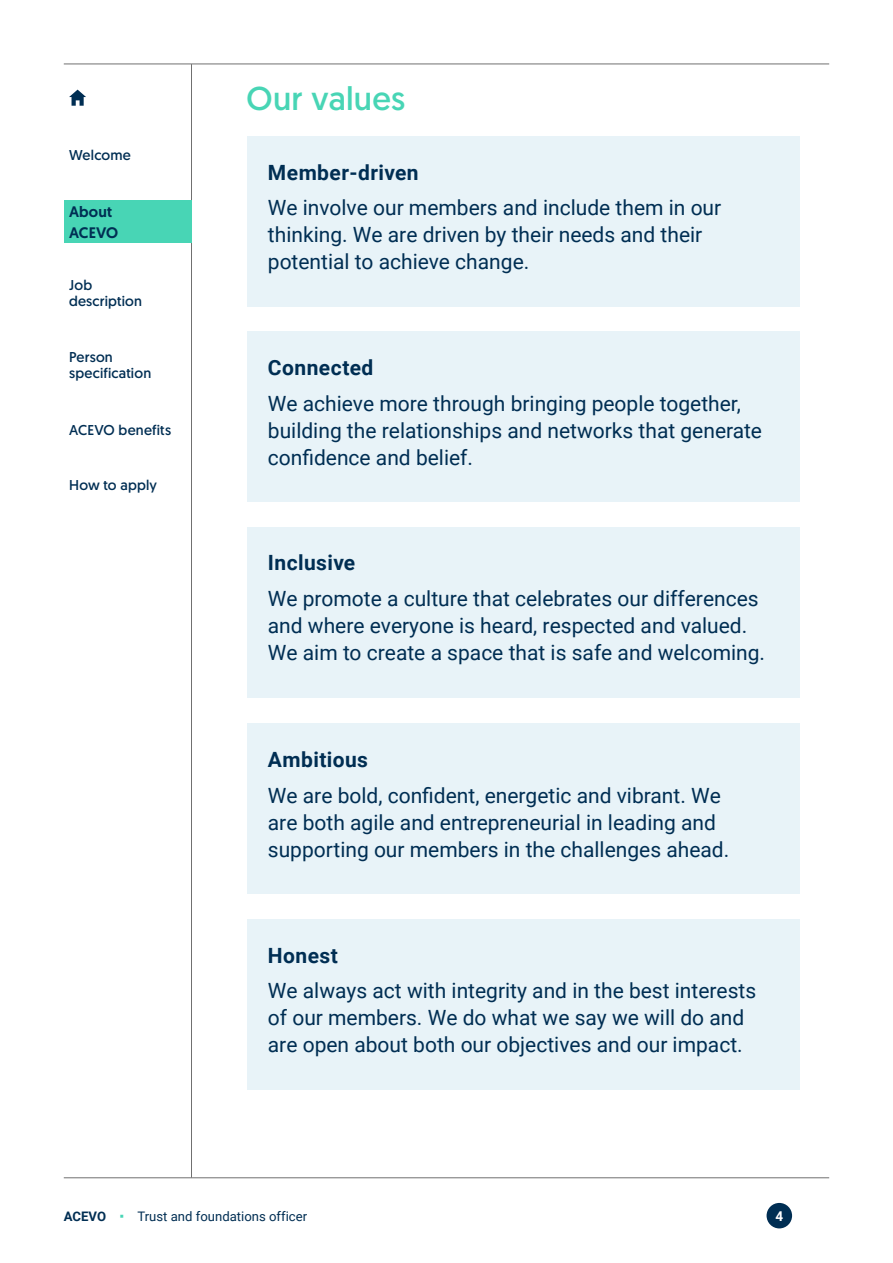
<style>
.page{position:relative;width:893px;height:1263px;background:#fff}
.page>*{position:absolute;margin:0;border:0;box-sizing:border-box;transform-origin:0 0}
.t1{font:33px "Geomanist";letter-spacing:.01em;color:#48d5b5}
.t2{font:21px/27px "Roboto";color:#002e53}
.t3{font:700 21px "Roboto";letter-spacing:.02em;color:#002e53}
.t4{font:500 15.15px/20.1px "Geomanist";letter-spacing:.01em;color:#002e53}
.t5{font:14.25px/15.8px "Geomanist";letter-spacing:.015em;color:#002e53}
.t6{font:700 13.5px "Roboto";color:#fff}
.t7{font:13.2px "Roboto";color:#002e53}
.s1{font-weight:700}
.s2{color:#48d5b5}
</style>
<div class="page">
<hr style="left:64px;top:64px;width:765px;height:1px;background:#707070">
<hr style="left:64px;top:1177px;width:765px;height:1px;background:#707070">
<hr style="left:191px;top:64px;width:1px;height:1113px;background:#707070">
<div style="left:767px;top:1203px;width:25px;height:25px;background:#002e53;border-radius:50%"></div>
<svg style="left:69px;top:90px;width:17px;height:16px"></svg>
<div style="left:247px;top:136px;width:552px;height:170px;background:#e8f3f8"></div>
<div style="left:247px;top:332px;width:552px;height:170px;background:#e8f3f8"></div>
<div style="left:247px;top:724px;width:552px;height:170px;background:#e8f3f8"></div>
<div style="left:247px;top:527px;width:552px;height:170px;background:#e8f3f8"></div>
<div style="left:247px;top:919px;width:552px;height:170px;background:#e8f3f8"></div>
<div style="left:64px;top:200px;width:127px;height:43px;background:#48d5b5"></div>
<p class="t5" style="left:69px;top:147px;width:63px">Welcome</p>
<p class="t4" style="left:69px;top:202px;width:51px">About<br>ACEVO</p>
<p class="t5" style="left:69px;top:203px;width:47px;line-height:17.9px">About<br>ACEVO</p>
<p class="t5" style="left:69px;top:277px;width:74px">Job description</p>
<p class="t5" style="left:69px;top:349px;width:84px">Person specification</p>
<p class="t5" style="left:69px;top:422px;width:104px">ACEVO benefits</p>
<p class="t5" style="left:69px;top:477px;width:89px">How to apply</p>
<h1 class="t1" style="left:247px;top:77px;width:160px">Our values</h1>
<p class="t3" style="left:268px;top:157px;width:152px">Member-driven</p>
<p class="t2" style="left:268px;top:193px;width:455px">We involve our members and include them in our thinking. We are driven by their needs and their potential to achieve change.</p>
<p class="t3" style="left:268px;top:353px;width:107px">Connected</p>
<p class="t2" style="left:268px;top:389px;width:496px">We achieve more through bringing people together, building the relationships and networks that generate confidence and belief.</p>
<p class="t3" style="left:268px;top:548px;width:89px">Inclusive</p>
<p class="t2" style="left:268px;top:584px;width:499px">We promote a culture that celebrates our differences and where everyone is heard, respected and valued.<br>We aim to create a space that is safe and welcoming.</p>
<p class="t3" style="left:268px;top:745px;width:102px">Ambitious</p>
<p class="t2" style="left:268px;top:781px;width:463px">We are bold, confident, energetic and vibrant. We are both agile and entrepreneurial in leading and supporting our members in the challenges ahead.</p>
<p class="t3" style="left:268px;top:940px;width:72px">Honest</p>
<p class="t2" style="left:268px;top:976px;width:490px">We always act with integrity and in the best interests of our members. We do what we say we will do and are open about both our objectives and our impact.</p>
<p class="t7" style="left:64px;top:1207px;width:245px"><span class="s1">ACEVO</span> <span class="s2">○</span> Trust and foundations officer</p>
<p class="t6" style="left:775px;top:1206px;width:9px">4</p>
</div>
